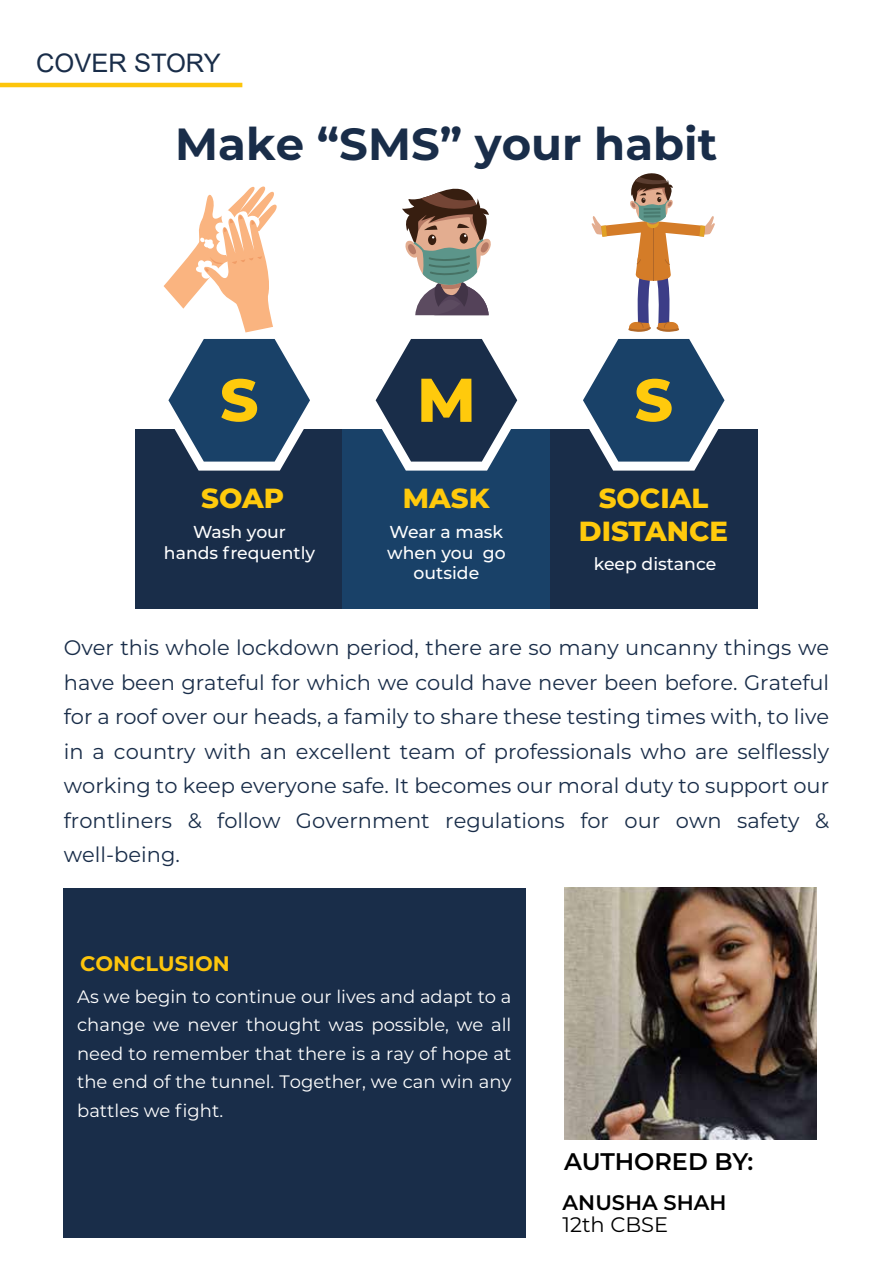
<style>
.page{position:relative;width:893px;height:1263px;background:#fff}
.page>*{position:absolute;margin:0;border:0;box-sizing:border-box;transform-origin:0 0}
.t1{font:700 45px "Montserrat";color:#192d49}
.t2{font:800 27.6px "Montserrat";color:#ffca0c}
.t3{font:25.5px "Arial";color:#192d49}
.t4{font:600 24px "Montserrat";color:#000}
.t5{font:21px/34.5px "Montserrat";color:#192d49;text-align:justify}
.t6{font:600 21px "Montserrat";color:#000}
.t7{font:700 21px "Montserrat";color:#fdc50c}
.t8{font:21px "Montserrat";color:#000}
.t9{font:18px/28.5px "Montserrat";color:#fff;text-align:justify}
.t10{font:500 17.25px/20.7px "Montserrat";color:#fff;text-align:center}
</style>
<div class="page">
<div style="left:64px;top:888px;width:462px;height:349px;background:#192d49"></div>
<img style="left:564px;top:888px;width:252px;height:251px">
<hr style="left:0;top:83px;width:242px;height:4px;background:#fdc50c">
<div style="left:136px;top:429px;width:207px;height:180px;background:#192d49"></div>
<div style="left:343px;top:429px;width:207px;height:180px;background:#194168"></div>
<div style="left:550px;top:429px;width:207px;height:180px;background:#192d49"></div>
<svg style="left:375px;top:339px;width:143px;height:132px"></svg>
<svg style="left:402px;top:188px;width:89px;height:127px"></svg>
<svg style="left:583px;top:173px;width:142px;height:298px"></svg>
<svg style="left:163px;top:186px;width:147px;height:285px"></svg>
<p class="t3" style="left:36px;top:46px;width:186px">COVER STORY</p>
<h1 class="t1" style="left:175px;top:112px;width:543px">Make “SMS” your habit</h1>
<h2 class="t2" style="left:201px;top:478px;width:85px">SOAP</h2>
<h2 class="t2" style="left:403px;top:478px;width:88px">MASK</h2>
<h2 class="t2" style="left:599px;top:478px;width:111px">SOCIAL</h2>
<p class="t10" style="left:193px;top:521px;width:94px">Wash your</p>
<h2 class="t2" style="left:579px;top:511px;width:151px">DISTANCE</h2>
<p class="t10" style="left:164px;top:541px;width:153px">hands frequently</p>
<p class="t10" style="left:387px;top:521px;width:120px">Wear a mask when you go outside</p>
<p class="t10" style="left:594px;top:553px;width:124px">keep distance</p>
<p class="t5" style="left:64px;top:630px;width:767px">Over this whole lockdown period, there are so many uncanny things we have been grateful for which we could have never been before. Grateful for a roof over our heads, a family to share these testing times with, to live in a country with an excellent team of professionals who are selflessly working to keep everyone safe. It becomes our moral duty to support our frontliners &amp; follow Government regulations for our own safety &amp; well-being.</p>
<p class="t7" style="left:80px;top:949px;width:151px">CONCLUSION</p>
<p class="t9" style="left:77px;top:981px;width:436px">As we begin to continue our lives and adapt to a change we never thought was possible, we all need to remember that there is a ray of hope at the end of the tunnel. Together, we can win any battles we fight.</p>
<p class="t4" style="left:564px;top:1145px;width:191px">AUTHORED BY:</p>
<p class="t6" style="left:563px;top:1187px;width:166px">ANUSHA SHAH</p>
<p class="t8" style="left:563px;top:1210px;width:107px">12th CBSE</p>
</div>
